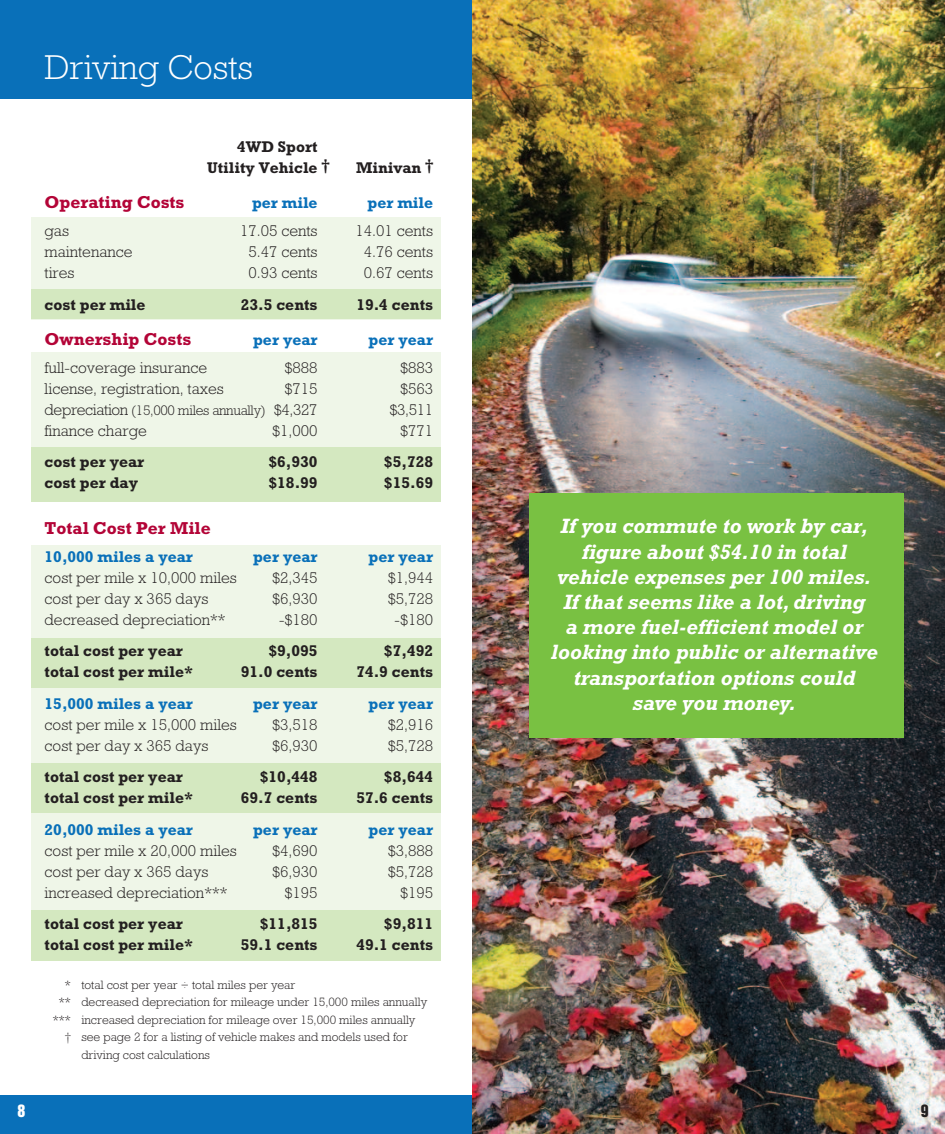
<style>
.page{position:relative;width:945px;height:1134px;background:#fff}
.page>*{position:absolute;margin:0;border:0;box-sizing:border-box;transform-origin:0 0}
.t1{font:300 35px "Rockwell";color:#fff}
.t2{font:italic 700 21px/25.2px "Rockwell";color:#fff;text-align:center}
.t3{font:700 17.5px "Rockwell";color:#b30437}
.t4{font:300 15.75px "Rockwell";color:#231f20}
.t5{font:700 15.75px/21px "Rockwell";color:#231f20}
.t6{font:700 15.75px "Rockwell";color:#0970b9}
.t7{font:15.75px "Helvetica Inserat";color:#fff}
.t8{font:15.75px "Helvetica Inserat";color:#231f20}
.t9{font:300 14px "Rockwell";letter-spacing:-.02em;color:#231f20}
.t10{font:300 12.25px "Rockwell";color:#231f20}
.s1{font-size:15.75px}
</style>
<div class="page">
<div style="left:0;top:1095px;width:478px;height:39px;background:#0970b9"></div>
<div style="left:0;top:0;width:478px;height:99px;background:#0970b9"></div>
<img style="left:472px;top:0;width:473px;height:1134px">
<div style="left:529px;top:494px;width:375px;height:244px;background:#79c142"></div>
<div style="left:32px;top:545px;width:409px;height:369px;background:#eff6e8"></div>
<div style="left:32px;top:352px;width:409px;height:99px;background:#eff6e8"></div>
<div style="left:32px;top:217px;width:409px;height:103px;background:#eff6e8"></div>
<div style="left:32px;top:289px;width:409px;height:30px;background:#d4e8c0"></div>
<div style="left:32px;top:447px;width:409px;height:54px;background:#d4e8c0"></div>
<div style="left:32px;top:638px;width:409px;height:50px;background:#d4e8c0"></div>
<div style="left:32px;top:763px;width:409px;height:50px;background:#d4e8c0"></div>
<div style="left:32px;top:910px;width:409px;height:51px;background:#d4e8c0"></div>
<h1 class="t1" style="left:45px;top:55px;width:210px">Driving Costs</h1>
<p class="t5" style="left:207px;top:138px;width:124px;text-indent:30px">4WD Sport<br>Utility Vehicle †</p>
<p class="t5" style="left:356px;top:159px;width:79px">Minivan †</p>
<p class="t3" style="left:45px;top:196px;width:141px">Operating Costs</p>
<p class="t6" style="left:252px;top:198px;width:67px">per mile</p>
<p class="t6" style="left:368px;top:198px;width:67px">per mile</p>
<p class="t4" style="left:45px;top:226px;width:26px">gas</p>
<p class="t4" style="left:240px;top:226px;width:79px">17.05 cents</p>
<p class="t4" style="left:356px;top:226px;width:79px">14.01 cents</p>
<p class="t4" style="left:45px;top:247px;width:89px">maintenance</p>
<p class="t4" style="left:248px;top:247px;width:71px">5.47 cents</p>
<p class="t4" style="left:364px;top:247px;width:71px">4.76 cents</p>
<p class="t4" style="left:45px;top:268px;width:32px">tires</p>
<p class="t4" style="left:248px;top:268px;width:71px">0.93 cents</p>
<p class="t4" style="left:364px;top:268px;width:71px">0.67 cents</p>
<p class="t5" style="left:45px;top:296px;width:102px">cost per mile</p>
<p class="t5" style="left:241px;top:296px;width:78px">23.5 cents</p>
<p class="t5" style="left:356px;top:296px;width:78px">19.4 cents</p>
<p class="t3" style="left:45px;top:333px;width:148px">Ownership Costs</p>
<p class="t6" style="left:253px;top:334px;width:66px">per year</p>
<p class="t6" style="left:369px;top:334px;width:66px">per year</p>
<p class="t4" style="left:45px;top:362px;width:164px">full-coverage insurance</p>
<p class="t4" style="left:285px;top:362px;width:35px">$888</p>
<p class="t4" style="left:400px;top:362px;width:35px">$883</p>
<p class="t4" style="left:45px;top:383px;width:181px">license, registration, taxes</p>
<p class="t4" style="left:285px;top:383px;width:35px">$715</p>
<p class="t4" style="left:400px;top:383px;width:35px">$563</p>
<p class="t9" style="left:45px;top:405px;width:274px"><span class="s1">depreciation</span> (15,000 miles annually) <span class="s1">$4,327</span></p>
<p class="t4" style="left:389px;top:404px;width:45px">$3,511</p>
<p class="t4" style="left:45px;top:425px;width:104px">finance charge</p>
<p class="t4" style="left:272px;top:425px;width:47px">$1,000</p>
<p class="t4" style="left:400px;top:425px;width:35px">$771</p>
<p class="t5" style="left:45px;top:453px;width:101px">cost per year</p>
<p class="t5" style="left:268px;top:453px;width:51px">$6,930</p>
<p class="t5" style="left:384px;top:453px;width:51px">$5,728</p>
<p class="t5" style="left:45px;top:474px;width:95px">cost per day</p>
<p class="t5" style="left:268px;top:474px;width:51px">$18.99</p>
<p class="t5" style="left:384px;top:474px;width:51px">$15.69</p>
<p class="t3" style="left:45px;top:522px;width:168px">Total Cost Per Mile</p>
<p class="t6" style="left:45px;top:551px;width:150px">10,000 miles a year</p>
<p class="t6" style="left:253px;top:551px;width:66px">per year</p>
<p class="t6" style="left:369px;top:551px;width:66px">per year</p>
<p class="t4" style="left:45px;top:572px;width:194px">cost per mile x 10,000 miles</p>
<p class="t4" style="left:272px;top:572px;width:47px">$2,345</p>
<p class="t4" style="left:388px;top:572px;width:47px">$1,944</p>
<p class="t4" style="left:45px;top:593px;width:165px">cost per day x 365 days</p>
<p class="t4" style="left:272px;top:593px;width:47px">$6,930</p>
<p class="t4" style="left:388px;top:593px;width:47px">$5,728</p>
<p class="t4" style="left:45px;top:614px;width:182px">decreased depreciation**</p>
<p class="t4" style="left:279px;top:614px;width:40px">-$180</p>
<p class="t4" style="left:395px;top:614px;width:40px">-$180</p>
<p class="t5" style="left:45px;top:642px;width:140px">total cost per year</p>
<p class="t5" style="left:268px;top:642px;width:51px">$9,095</p>
<p class="t5" style="left:384px;top:642px;width:51px">$7,492</p>
<p class="t5" style="left:45px;top:663px;width:150px">total cost per mile*</p>
<p class="t5" style="left:241px;top:663px;width:78px">91.0 cents</p>
<p class="t5" style="left:356px;top:663px;width:78px">74.9 cents</p>
<p class="t6" style="left:45px;top:698px;width:150px">15,000 miles a year</p>
<p class="t6" style="left:253px;top:698px;width:66px">per year</p>
<p class="t6" style="left:369px;top:698px;width:66px">per year</p>
<p class="t4" style="left:45px;top:719px;width:194px">cost per mile x 15,000 miles</p>
<p class="t4" style="left:272px;top:719px;width:47px">$3,518</p>
<p class="t4" style="left:388px;top:719px;width:47px">$2,916</p>
<p class="t4" style="left:45px;top:740px;width:165px">cost per day x 365 days</p>
<p class="t4" style="left:272px;top:740px;width:47px">$6,930</p>
<p class="t4" style="left:388px;top:740px;width:47px">$5,728</p>
<p class="t5" style="left:45px;top:768px;width:140px">total cost per year</p>
<p class="t5" style="left:260px;top:768px;width:59px">$10,448</p>
<p class="t5" style="left:384px;top:768px;width:51px">$8,644</p>
<p class="t5" style="left:45px;top:789px;width:150px">total cost per mile*</p>
<p class="t5" style="left:241px;top:789px;width:78px">69.7 cents</p>
<p class="t5" style="left:356px;top:789px;width:78px">57.6 cents</p>
<p class="t6" style="left:45px;top:824px;width:150px">20,000 miles a year</p>
<p class="t6" style="left:253px;top:824px;width:66px">per year</p>
<p class="t6" style="left:369px;top:824px;width:66px">per year</p>
<p class="t4" style="left:45px;top:845px;width:194px">cost per mile x 20,000 miles</p>
<p class="t4" style="left:272px;top:845px;width:47px">$4,690</p>
<p class="t4" style="left:388px;top:845px;width:47px">$3,888</p>
<p class="t4" style="left:45px;top:866px;width:165px">cost per day x 365 days</p>
<p class="t4" style="left:272px;top:866px;width:47px">$6,930</p>
<p class="t4" style="left:388px;top:866px;width:47px">$5,728</p>
<p class="t4" style="left:45px;top:887px;width:184px">increased depreciation***</p>
<p class="t4" style="left:285px;top:887px;width:35px">$195</p>
<p class="t4" style="left:400px;top:887px;width:35px">$195</p>
<p class="t5" style="left:45px;top:915px;width:140px">total cost per year</p>
<p class="t5" style="left:260px;top:915px;width:59px">$11,815</p>
<p class="t5" style="left:384px;top:915px;width:51px">$9,811</p>
<p class="t5" style="left:45px;top:936px;width:150px">total cost per mile*</p>
<p class="t5" style="left:241px;top:936px;width:78px">59.1 cents</p>
<p class="t5" style="left:356px;top:936px;width:78px">49.1 cents</p>
<p class="t10" style="left:65px;top:980px;width:232px">* total cost per year ÷ total miles per year</p>
<p class="t10" style="left:59px;top:998px;width:370px">** decreased depreciation for mileage under 15,000 miles annually</p>
<p class="t10" style="left:53px;top:1016px;width:364px">*** increased depreciation for mileage over 15,000 miles annually</p>
<p class="t10" style="left:65px;top:1033px;width:344px">† see page 2 for a listing of vehicle makes and models used for</p>
<p class="t10" style="left:81px;top:1051px;width:130px">driving cost calculations</p>
<h2 class="t2" style="left:551px;top:516px;width:328px">If you commute to work by car, figure about $54.10 in total vehicle expenses per 100 miles.<br>If that seems like a lot, driving<br>a more fuel-efficient model or looking into public or alternative transportation options could save you money.</h2>
<p class="t7" style="left:17px;top:1104px;width:9px">8</p>
<p class="t8" style="left:921px;top:1104px;width:9px">9</p>
</div>
